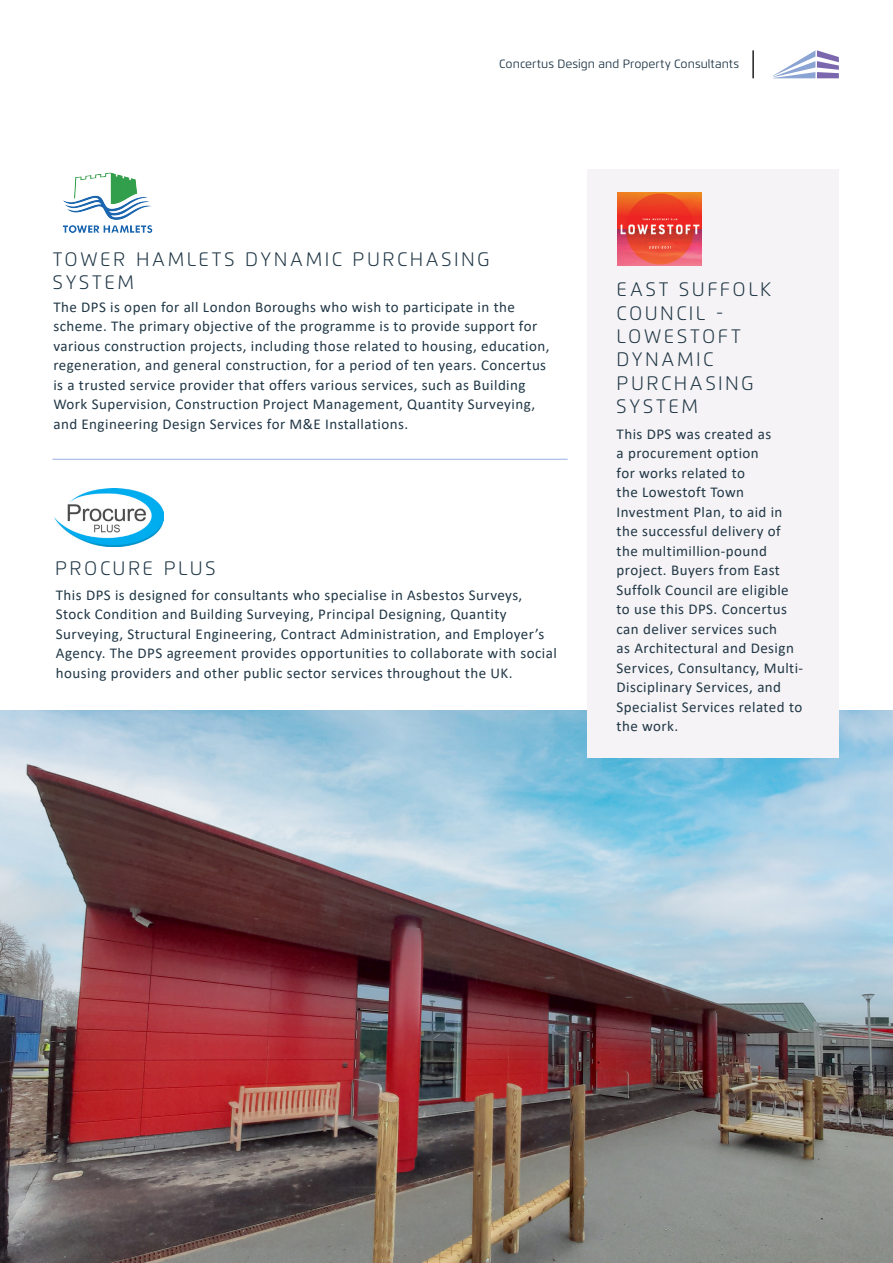
<style>
.page{position:relative;width:893px;height:1263px;background:#fff}
.page>*{position:absolute;margin:0;border:0;box-sizing:border-box;transform-origin:0 0}
.t1{font:300 19.5px/23.4px "Flexo";letter-spacing:.125em;color:#203746}
.t2{font:15px/19.5px "Calibri";letter-spacing:.03em;color:#203746}
.t3{font:12px "Flexo";color:#203746}
</style>
<div class="page">
<hr style="left:752px;top:50px;width:2px;height:28px;background:#231f20">
<svg style="left:773px;top:50px;width:66px;height:28px"></svg>
<img style="left:62px;top:172px;width:91px;height:61px">
<img style="left:0;top:710px;width:893px;height:553px">
<div style="left:588px;top:169px;width:251px;height:589px;background:#f5f3f5"></div>
<img style="left:618px;top:193px;width:84px;height:72px">
<hr style="left:52px;top:459px;width:516px;height:1px;background:#97aee5">
<img style="left:54px;top:488px;width:109px;height:58px">
<p class="t3" style="left:499px;top:57px;width:241px">Concertus Design and Property Consultants</p>
<h1 class="t1" style="left:53px;top:247px;width:438px">TOWER HAMLETS DYNAMIC PURCHASING<br>SYSTEM</h1>
<p class="t2" style="left:53px;top:297px;width:498px">The DPS is open for all London Boroughs who wish to participate in the scheme. The primary objective of the programme is to provide support for various construction projects, including those related to housing, education, regeneration, and general construction, for a period of ten years. Concertus is a trusted service provider that offers various services, such as Building Work Supervision, Construction Project Management, Quantity Surveying, and Engineering Design Services for M&amp;E Installations.</p>
<h1 class="t1" style="left:55px;top:557px;width:162px">PROCURE PLUS</h1>
<p class="t2" style="left:56px;top:585px;width:502px">This DPS is designed for consultants who specialise in Asbestos Surveys, Stock Condition and Building Surveying, Principal Designing, Quantity Surveying, Structural Engineering, Contract Administration, and Employer’s Agency. The DPS agreement provides opportunities to collaborate with social housing providers and other public sector services throughout the UK.</p>
<h1 class="t1" style="left:617px;top:278px;width:156px">EAST SUFFOLK<br>COUNCIL -<br>LOWESTOFT<br>DYNAMIC<br>PURCHASING<br>SYSTEM</h1>
<p class="t2" style="left:617px;top:424px;width:188px">This DPS was created as<br>a procurement option<br>for works related to<br>the Lowestoft Town<br>Investment Plan, to aid in the successful delivery of the multimillion-pound project. Buyers from East<br>Suffolk Council are eligible to use this DPS. Concertus can deliver services such<br>as Architectural and Design<br>Services, Consultancy, Multi-<br>Disciplinary Services, and<br>Specialist Services related to the work.</p>
</div>
